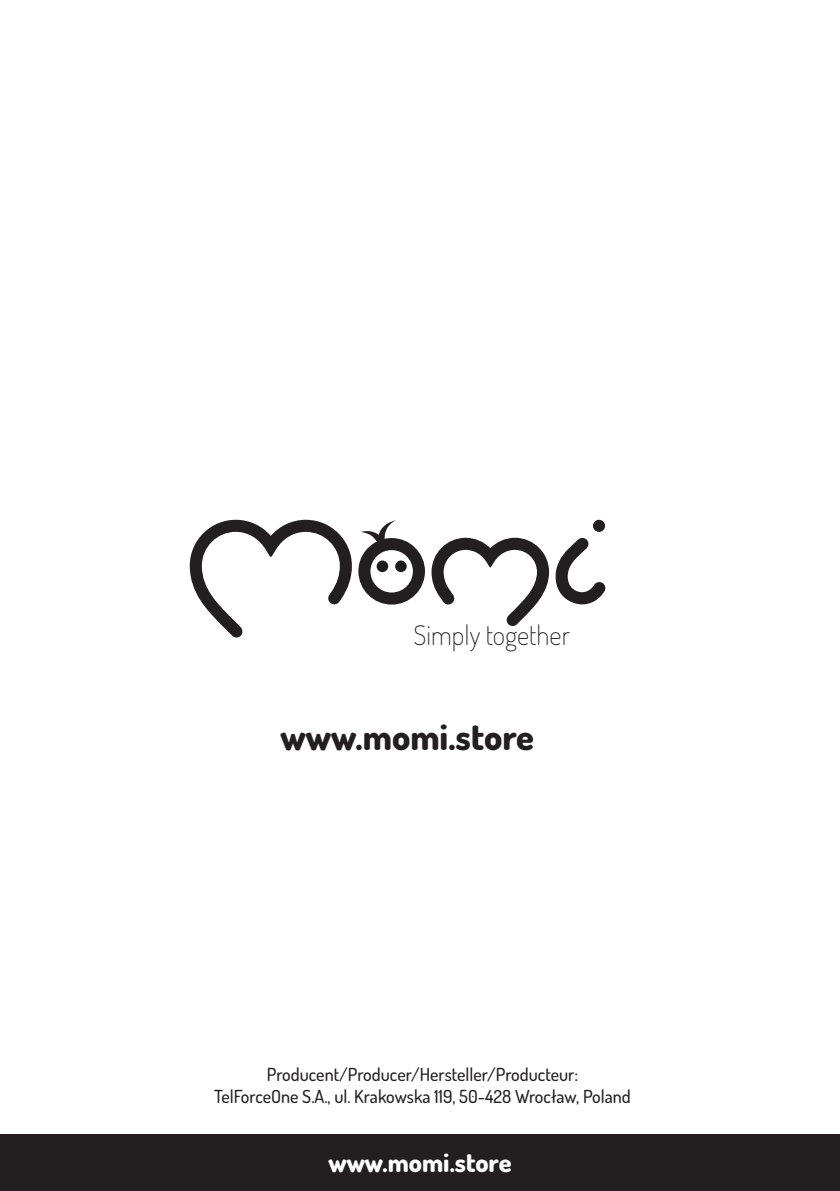
<style>
.page{position:relative;width:840px;height:1191px;background:#fff}
.page>*{position:absolute;margin:0;border:0;box-sizing:border-box;transform-origin:0 0}
.t1{font:800 36px "Dosis";color:#231f20}
.t2{font:200 27px "Dosis";color:#231f20}
.t3{font:800 26px "Dosis";color:#fff}
.Nagłówki{font:500 18px "Dosis";color:#231f20}
</style>
<div class="page">
<div style="left:0;top:1134px;width:839px;height:57px;background:#231f20"></div>
<svg style="left:555px;top:538px;width:51px;height:66px"></svg>
<svg style="left:358px;top:520px;width:67px;height:84px"></svg>
<div style="left:376px;top:560px;width:12px;height:12px;background:#1c1c1c;border-radius:50%"></div>
<div style="left:395px;top:560px;width:11px;height:12px;background:#1c1c1c;border-radius:50%"></div>
<svg style="left:190px;top:520px;width:162px;height:117px"></svg>
<div style="left:592px;top:520px;width:12px;height:12px;background:#231f20;border-radius:50%"></div>
<svg style="left:431px;top:538px;width:117px;height:88px"></svg>
<p class="t2" style="left:413px;top:617px;width:158px">Simply together</p>
<p class="t1" style="left:280px;top:713px;width:255px">www.momi.store</p>
<p class="Nagłówki" style="left:267px;top:1062px;width:313px">Producent/Producer/Hersteller/Producteur:</p>
<p class="Nagłówki" style="left:214px;top:1084px;width:418px">TelForceOne S.A., ul. Krakowska 119, 50-428 Wrocław, Poland</p>
<p class="t3" style="left:328px;top:1145px;width:184px">www.momi.store</p>
</div>
